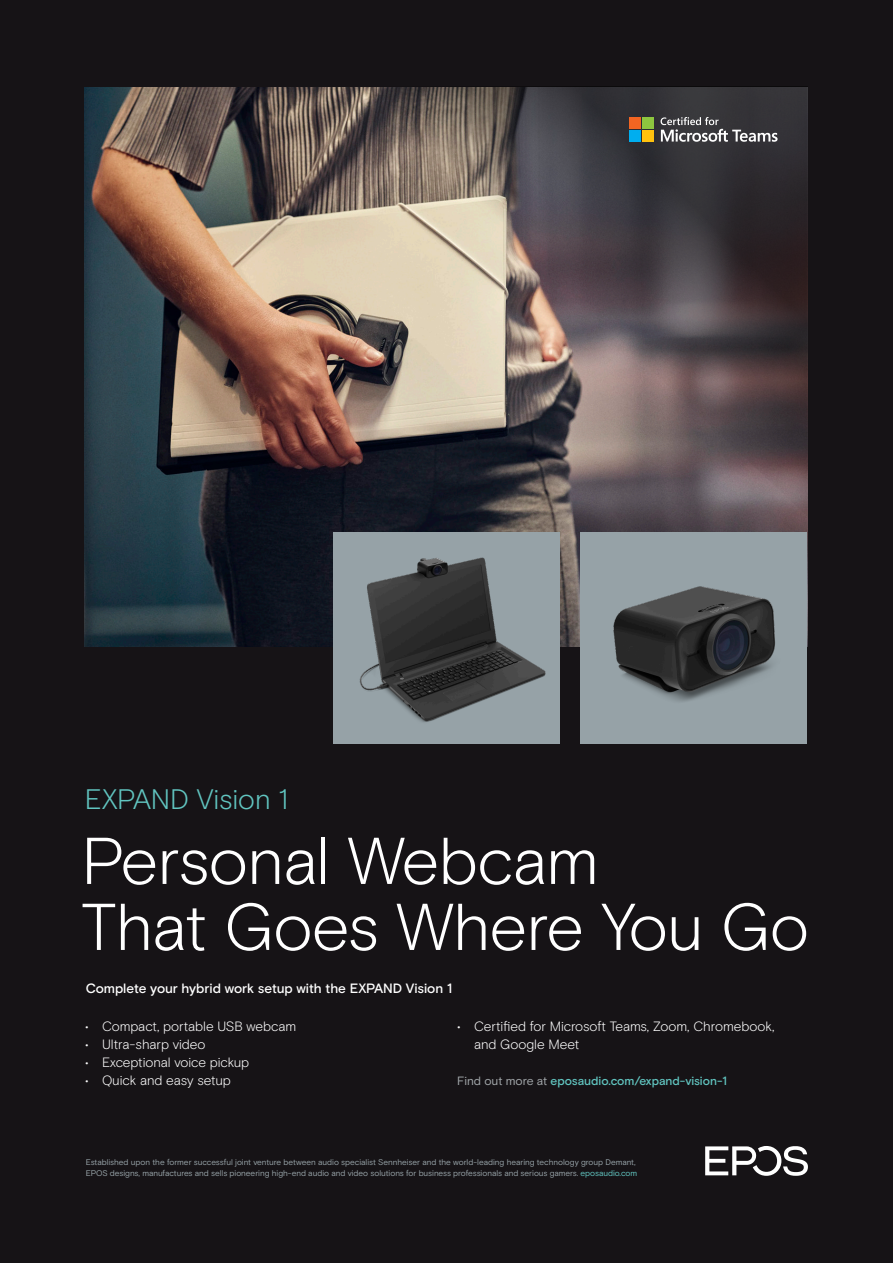
<style>
.page{position:relative;width:893px;height:1263px;background:#161316}
.page>*{position:absolute;margin:0;border:0;box-sizing:border-box;transform-origin:0 0}
.t1{font:300 66px/66px "EPOS Basis";letter-spacing:-.015em;color:#fff}
.t2{font:300 28.2px "EPOS Basis";letter-spacing:-.005em;color:#61c5c0}
.t3{font:300 13.5px/18px "EPOS Basis";letter-spacing:-.005em;color:#fff}
.t4{font:500 13.5px "EPOS Basis";color:#fff}
.t5{font:500 12px "EPOS Basis";color:#61c5c0}
.t6{font:8.25px/10.8px "EPOS Basis";letter-spacing:-.005em;color:#96a2a7}
.s1{font-weight:400;color:#a2a7aa}
.s2{color:#61c5c0}
</style>
<div class="page">
<img style="left:84px;top:87px;width:723px;height:559px">
<svg style="left:705px;top:1146px;width:103px;height:30px"></svg>
<div style="left:333px;top:531px;width:227px;height:212px;background:#96a2a7"></div>
<img style="left:349px;top:531px;width:211px;height:191px">
<svg style="left:347px;top:86px;width:461px;height:431px;background:#6b615e"></svg>
<img style="left:580px;top:531px;width:227px;height:212px">
<div style="left:630px;top:118px;width:11px;height:11px;background:#f26522"></div>
<div style="left:642px;top:118px;width:12px;height:11px;background:#8dc63f"></div>
<div style="left:630px;top:130px;width:11px;height:12px;background:#00aeef"></div>
<div style="left:642px;top:130px;width:12px;height:12px;background:#ffc20e"></div>
<svg style="left:661px;top:117px;width:117px;height:25px;background:#656467"></svg>
<p class="t2" style="left:85px;top:783px;width:205px">EXPAND Vision 1</p>
<p class="t1" style="left:81px;top:828px;width:729px">Personal Webcam<br>That Goes Where You Go</p>
<p class="t4" style="left:86px;top:980px;width:368px">Complete your hybrid work setup with the EXPAND Vision 1</p>
<p class="t3" style="left:85px;top:1017px;width:213px">• Compact, portable USB webcam</p>
<p class="t3" style="left:85px;top:1035px;width:122px">• Ultra-sharp video</p>
<p class="t3" style="left:85px;top:1053px;width:166px">• Exceptional voice pickup</p>
<p class="t3" style="left:85px;top:1071px;width:147px">• Quick and easy setup</p>
<p class="t3" style="left:474px;top:1017px;width:302px;text-indent:-17px">• Certified for Microsoft Teams, Zoom, Chromebook, and Google Meet</p>
<p class="t5" style="left:457px;top:1073px;width:271px"><span class="s1">Find out more at</span> eposaudio.com/expand-vision-1</p>
<p class="t6" style="left:86px;top:1157px;width:553px">Established upon the former successful joint venture between audio specialist Sennheiser and the world-leading hearing technology group Demant,<br>EPOS designs, manufactures and sells pioneering high-end audio and video solutions for business professionals and serious gamers. <span class="s2">eposaudio.com</span></p>
</div>
